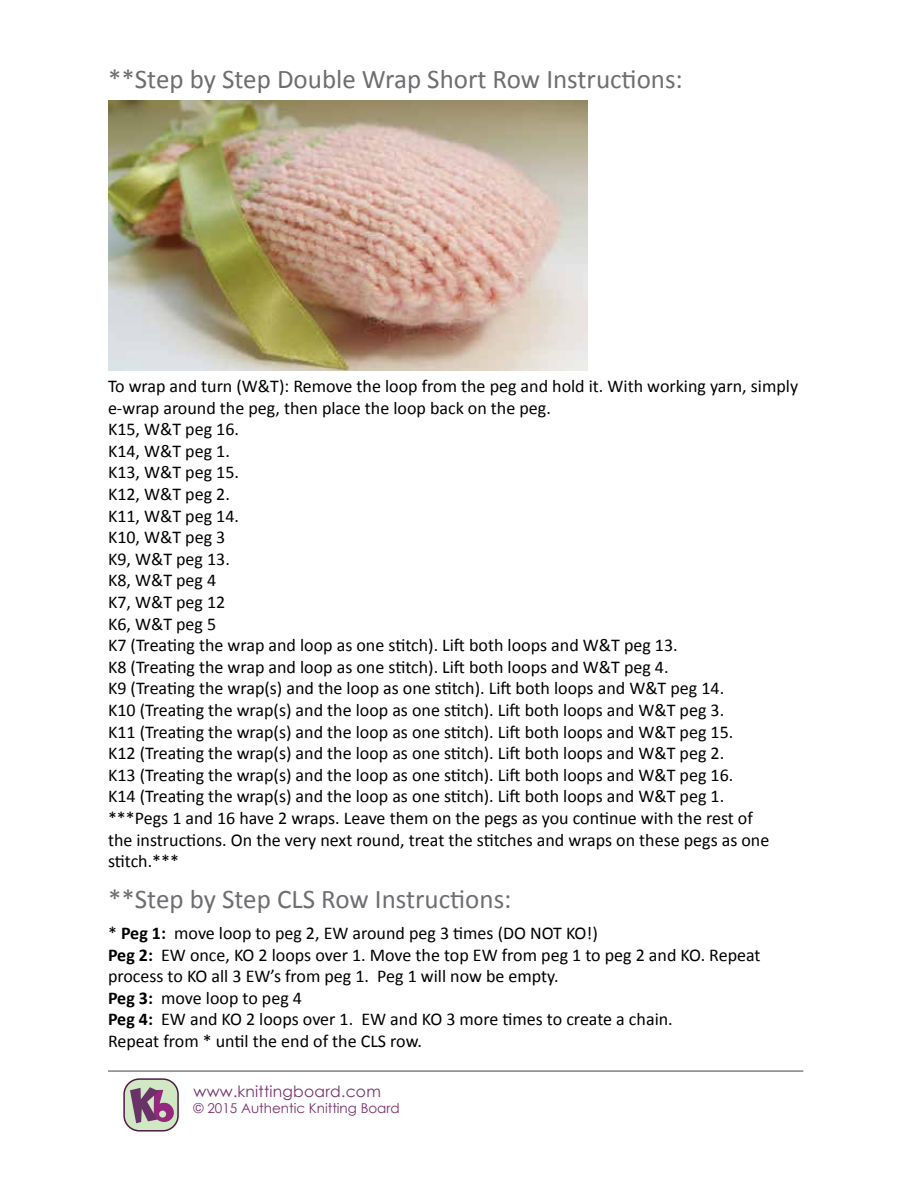
<style>
.page{position:relative;width:918px;height:1188px;background:#fff}
.page>*{position:absolute;margin:0;border:0;box-sizing:border-box;transform-origin:0 0}
.t1{font:27px "Calibri";color:#6d6e71}
.t2{font:18px/21.6px "Calibri";color:#000}
.t3{font:15.6px "Century Gothic";letter-spacing:.015em;color:#77306e}
.t4{font:13.5px "Century Gothic";color:#77306e}
.s1{font-weight:700}
</style>
<div class="page">
<div style="left:124px;top:1079px;width:54px;height:52px;background:#d1e8c5;border-radius:15px"></div>
<div style="left:123px;top:1078px;width:56px;height:54px;border:2px solid #521a43;border-radius:15px"></div>
<svg style="left:130px;top:1087px;width:47px;height:39px"></svg>
<hr style="left:108px;top:1070px;width:695px;height:2px;background:#808285">
<img style="left:108px;top:100px;width:480px;height:270px">
<h1 class="t1" style="left:108px;top:62px;width:576px">**Step by Step Double Wrap Short Row Instructions:</h1>
<p class="t2" style="left:108px;top:375px;width:692px">To wrap and turn (W&amp;T): Remove the loop from the peg and hold it. With working yarn, simply e-wrap around the peg, then place the loop back on the peg.<br>K15, W&amp;T peg 16.<br>K14, W&amp;T peg 1.<br>K13, W&amp;T peg 15.<br>K12, W&amp;T peg 2.<br>K11, W&amp;T peg 14.<br>K10, W&amp;T peg 3<br>K9, W&amp;T peg 13.<br>K8, W&amp;T peg 4<br>K7, W&amp;T peg 12<br>K6, W&amp;T peg 5<br>K7 (Treating the wrap and loop as one stitch). Lift both loops and W&amp;T peg 13.<br>K8 (Treating the wrap and loop as one stitch). Lift both loops and W&amp;T peg 4.<br>K9 (Treating the wrap(s) and the loop as one stitch). Lift both loops and W&amp;T peg 14.<br>K10 (Treating the wrap(s) and the loop as one stitch). Lift both loops and W&amp;T peg 3.<br>K11 (Treating the wrap(s) and the loop as one stitch). Lift both loops and W&amp;T peg 15.<br>K12 (Treating the wrap(s) and the loop as one stitch). Lift both loops and W&amp;T peg 2.<br>K13 (Treating the wrap(s) and the loop as one stitch). Lift both loops and W&amp;T peg 16.<br>K14 (Treating the wrap(s) and the loop as one stitch). Lift both loops and W&amp;T peg 1.<br>***Pegs 1 and 16 have 2 wraps. Leave them on the pegs as you continue with the rest of<br>the instructions. On the very next round, treat the stitches and wraps on these pegs as one stitch.***</p>
<h1 class="t1" style="left:108px;top:882px;width:405px">**Step by Step CLS Row Instructions:</h1>
<p class="t2" style="left:108px;top:922px;width:654px">* <span class="s1">Peg 1:</span> move loop to peg 2, EW around peg 3 times (DO NOT KO!)<br><span class="s1">Peg 2:</span> EW once, KO 2 loops over 1. Move the top EW from peg 1 to peg 2 and KO. Repeat process to KO all 3 EW’s from peg 1. Peg 1 will now be empty.<br><span class="s1">Peg 3:</span> move loop to peg 4<br><span class="s1">Peg 4:</span> EW and KO 2 loops over 1. EW and KO 3 more times to create a chain.<br>Repeat from * until the end of the CLS row.</p>
<p class="t3" style="left:194px;top:1080px;width:189px">www.knittingboard.com</p>
<p class="t4" style="left:194px;top:1099px;width:208px">© 2015 Authentic Knitting Board</p>
</div>
